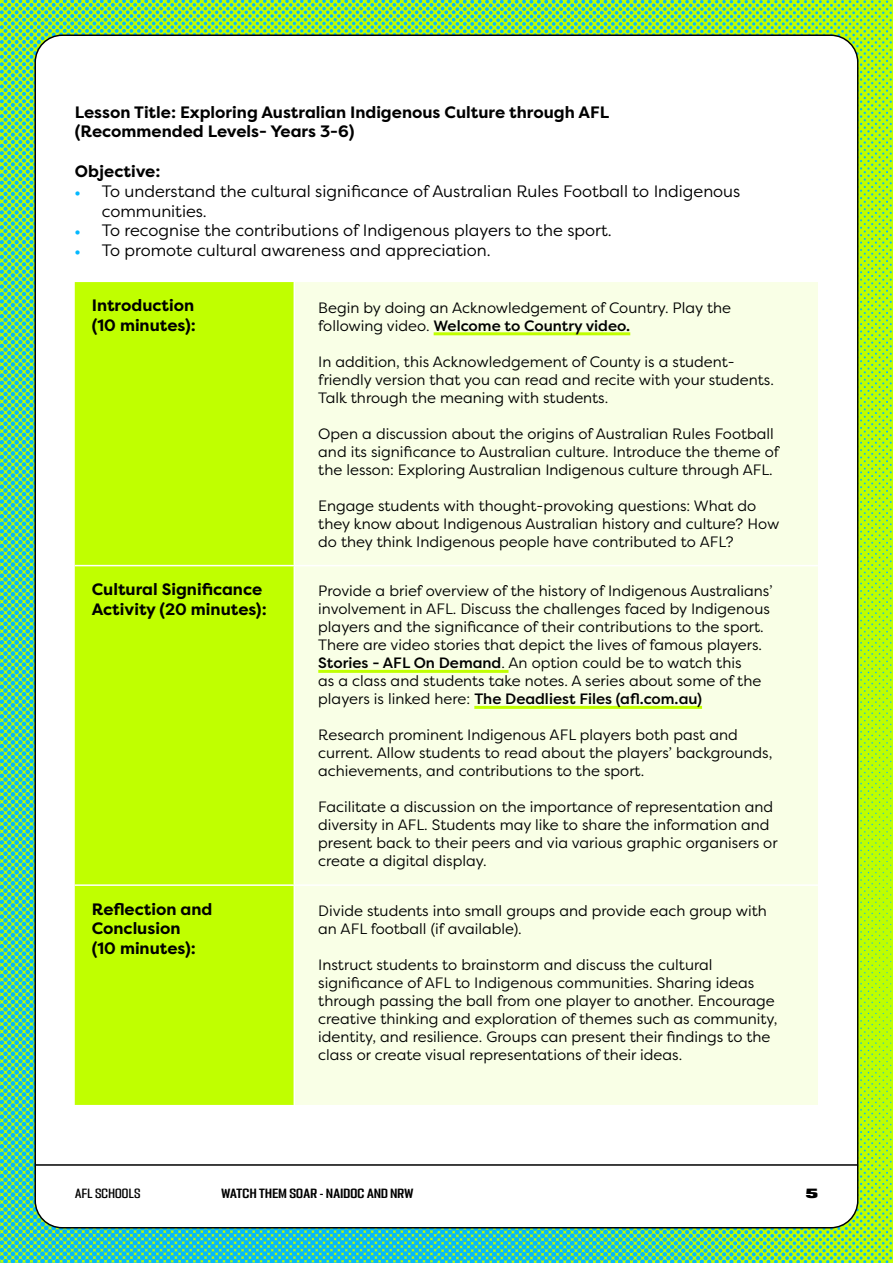
<style>
.page{position:relative;width:893px;height:1263px;background:#fff}
.page>*{position:absolute;margin:0;border:0;box-sizing:border-box;transform-origin:0 0}
.t1{font:700 16.5px/19.8px "Filson Pro";color:#000}
.t2{font:16.5px/19.8px "Filson Pro";color:#000}
.t3{font:15px/18px "Filson Pro";color:#000}
.t4{font:12px "PODIUM Sharp 4.9";letter-spacing:.015em;color:#000}
.t5{font:12px "PODIUM Sharp 4.8";letter-spacing:.015em;color:#000}
.t6{font:12px "PODIUM Sharp 7.12";color:#000}
.s1{font-weight:900;font-size:13.5px;color:#03b8ff}
.s2{font-weight:500}
</style>
<div class="page">
<img style="left:0;top:0;width:893px;height:1263px">
<div style="left:35px;top:35px;width:823px;height:1193px;background:#fff;border-radius:27px"></div>
<hr style="left:36px;top:1164px;width:821px;height:2px;background:#000">
<div style="left:75px;top:282px;width:219px;height:823px;background:#c0ff00"></div>
<div style="left:295px;top:282px;width:523px;height:823px;background:#f9ffe6"></div>
<hr style="left:75px;top:565px;width:219px;height:1px;background:#fff">
<hr style="left:294px;top:565px;width:524px;height:1px;background:#fff">
<hr style="left:75px;top:884px;width:219px;height:2px;background:#fff">
<hr style="left:294px;top:884px;width:524px;height:2px;background:#fff">
<hr style="left:434px;top:332px;width:196px;height:3px;background:#c0ff00">
<hr style="left:318px;top:670px;width:190px;height:3px;background:#c0ff00">
<hr style="left:474px;top:706px;width:228px;height:3px;background:#c0ff00">
<p class="t1" style="left:75px;top:102px;width:536px">Lesson Title: Exploring Australian Indigenous Culture through AFL (Recommended Levels- Years 3-6)</p>
<p class="t1" style="left:75px;top:162px;width:87px">Objective:</p>
<p class="t2" style="left:102px;top:181px;width:640px;text-indent:-27px"><span class="s1">•</span> To understand the cultural significance of Australian Rules Football to Indigenous communities.</p>
<p class="t2" style="left:75px;top:220px;width:538px"><span class="s1">•</span> To recognise the contributions of Indigenous players to the sport.</p>
<p class="t2" style="left:75px;top:240px;width:417px"><span class="s1">•</span> To promote cultural awareness and appreciation.</p>
<p class="t1" style="left:92px;top:296px;width:106px">Introduction (10 minutes):</p>
<p class="t3" style="left:318px;top:298px;width:414px">Begin by doing an Acknowledgement of Country. Play the following video. <span class="s2">Welcome to Country video.</span></p>
<p class="t3" style="left:318px;top:352px;width:457px">In addition, this Acknowledgement of County is a student&shy;friendly version that you can read and recite with your students.<br>Talk through the meaning with students.</p>
<p class="t3" style="left:318px;top:424px;width:462px">Open a discussion about the origins of Australian Rules Football and its significance to Australian culture. Introduce the theme of the lesson: Exploring Australian Indigenous culture through AFL.</p>
<p class="t3" style="left:318px;top:496px;width:463px">Engage students with thought-provoking questions: What do they know about Indigenous Australian history and culture? How do they think Indigenous people have contributed to AFL?</p>
<p class="t1" style="left:92px;top:580px;width:176px">Cultural Significance<br>Activity (20 minutes):</p>
<p class="t3" style="left:318px;top:582px;width:456px">Provide a brief overview of the history of Indigenous Australians’ involvement in AFL. Discuss the challenges faced by Indigenous players and the significance of their contributions to the sport.<br>There are video stories that depict the lives of famous players.<br><span class="s2">Stories - AFL On Demand</span>. An option could be to watch this<br>as a class and students take notes. A series about some of the players is linked here: <span class="s2">The Deadliest Files (afl.com.au)</span></p>
<p class="t3" style="left:318px;top:726px;width:456px">Research prominent Indigenous AFL players both past and current. Allow students to read about the players’ backgrounds, achievements, and contributions to the sport.</p>
<p class="t3" style="left:318px;top:798px;width:461px">Facilitate a discussion on the importance of representation and diversity in AFL. Students may like to share the information and present back to their peers and via various graphic organisers or create a digital display.</p>
<p class="t1" style="left:92px;top:899px;width:122px">Reflection and<br>Conclusion<br>(10 minutes):</p>
<p class="t3" style="left:318px;top:901px;width:450px">Divide students into small groups and provide each group with an AFL football (if available).</p>
<p class="t3" style="left:318px;top:955px;width:461px">Instruct students to brainstorm and discuss the cultural significance of AFL to Indigenous communities. Sharing ideas through passing the ball from one player to another. Encourage creative thinking and exploration of themes such as community, identity, and resilience. Groups can present their findings to the class or create visual representations of their ideas.</p>
<p class="t5" style="left:75px;top:1185px;width:67px">AFL SCHOOLS</p>
<p class="t4" style="left:221px;top:1185px;width:194px">WATCH THEM SOAR - NAIDOC AND NRW</p>
<p class="t6" style="left:806px;top:1185px;width:14px">5</p>
</div>
